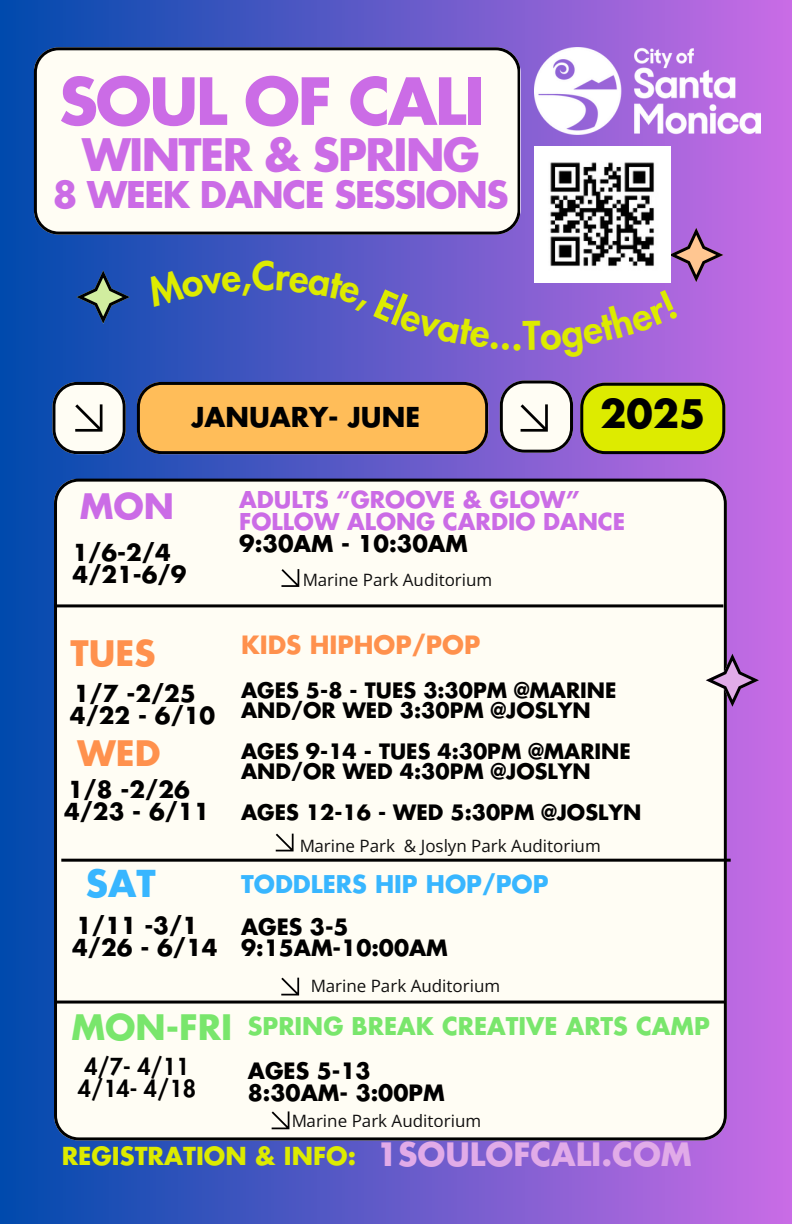
<style>
.page{position:relative;width:792px;height:1224px;background:#fff}
.page>*{position:absolute;margin:0;border:0;box-sizing:border-box;transform-origin:0 0}
.t1{font:700 63.2px "Futura LT Pro";letter-spacing:-.04em;color:#cb6ce6}
.t2{font:700 43.8px "Futura LT Pro";letter-spacing:-.04em;color:#cb6ce6}
.t3{font:700 38.4px "Futura LT Pro";color:#000}
.t4{font:700 36.2px "Futura LT Pro";color:#38b6ff}
.t5{font:700 36px "Futura LT Pro";letter-spacing:-.04em;color:#cb6ce6}
.t6{font:700 34.4px "Futura LT Pro";color:#ff914d}
.t7{font:700 34.4px "Futura LT Pro";color:#79e66c}
.t8{font:700 34.4px "Futura LT Pro";color:#cb6ce6}
.t9{font:700 31.4px "Futura LT Pro";color:#e1abe8}
.t10{font:700 26.8px "Futura LT Pro";color:#000}
.t11{font:700 24.6px "Futura LT Pro";color:#ff914d}
.t12{font:700 24.2px "Futura LT Pro";color:#ddeb00}
.t13{font:700 23.8px "Futura LT Pro";color:#79e66c}
.t14{font:700 23.8px "Futura LT Pro";color:#38b6ff}
.t15{font:700 23px/21.8px "Futura LT Pro";color:#000}
.t16{font:800 23px/21.8px "Futura LT Pro";color:#000}
.t17{font:700 22.6px/21.8px "Futura LT Pro";color:#cb6ce6}
.t18{font:700 22px/21.2px "Futura LT Pro";color:#000}
.t19{font:700 20.8px/20.4px "Futura LT Pro";color:#000}
.t20{font:17px "Open Sans";color:#000}
.s1{color:#000}
</style>
<div class="page">
<div style="left:0;top:0;width:792px;height:1224px;background:linear-gradient(to right,#004aac,#c86ce4)"></div>
<div style="left:34px;top:47px;width:486px;height:188px;background:#fffdf4"></div>
<svg style="left:580px;top:383px;width:145px;height:71px;background:#c2cb0a"></svg>
<svg style="left:137px;top:382px;width:351px;height:72px;background:#e4a952"></svg>
<div style="left:54px;top:479px;width:673px;height:661px;background:#fffdf4"></div>
<hr style="left:54px;top:604px;width:669px;height:3px;background:#000">
<hr style="left:61px;top:859px;width:670px;height:3px;background:#000">
<svg style="left:671px;top:228px;width:52px;height:54px;background:#a56aae"></svg>
<svg style="left:77px;top:270px;width:53px;height:54px;background:#365f96"></svg>
<svg style="left:706px;top:654px;width:53px;height:53px"></svg>
<svg style="left:52px;top:382px;width:74px;height:72px"></svg>
<svg style="left:281px;top:569px;width:18px;height:18px"></svg>
<svg style="left:276px;top:834px;width:18px;height:17px"></svg>
<svg style="left:281px;top:978px;width:18px;height:17px"></svg>
<svg style="left:500px;top:380px;width:73px;height:72px"></svg>
<img style="left:534px;top:146px;width:137px;height:137px">
<img style="left:534px;top:47px;width:227px;height:87px">
<hr style="left:56px;top:1001px;width:669px;height:3px;background:#000">
<svg style="left:272px;top:1111px;width:17px;height:18px"></svg>
<svg style="left:146px;top:259px;width:221px;height:54px;background:#4054bf"></svg>
<svg style="left:373px;top:289px;width:305px;height:69px;background:#8560d2"></svg>
<h2 class="t1" style="left:59px;top:73px;width:427px">SOUL OF CALI</h2>
<h2 class="t2" style="left:82px;top:135px;width:399px">WINTER &amp; SPRING</h2>
<h2 class="t5" style="left:53px;top:178px;width:457px">8 WEEK DANCE SESSIONS</h2>
<h4 class="t10" style="left:192px;top:405px;width:230px">JANUARY- JUNE</h4>
<h3 class="t3" style="left:600px;top:397px;width:107px">2025</h3>
<p class="t8" style="left:80px;top:491px;width:96px">MON</p>
<p class="t15" style="left:73px;top:543px;width:115px">1/6-2/4<br>4/21-6/9</p>
<h4 class="t17" style="left:239px;top:490px;width:388px">ADULTS “GROOVE &amp; GLOW”<br>FOLLOW ALONG CARDIO DANCE<br><span class="s1">9:30AM - 10:30AM</span></h4>
<p class="t20" style="left:303px;top:567px;width:191px">Marine Park Auditorium</p>
<h1 class="t6" style="left:71px;top:638px;width:86px">TUES</h1>
<p class="t15" style="left:70px;top:684px;width:147px">1/7 -2/25<br>4/22 - 6/10</p>
<p class="t6" style="left:78px;top:738px;width:84px">WED</p>
<p class="t15" style="left:64px;top:780px;width:147px">1/8 -2/26<br>4/23 - 6/11</p>
<p class="t4" style="left:86px;top:867px;width:71px">SAT</p>
<p class="t15" style="left:72px;top:916px;width:147px">1/11 -3/1<br>4/26 - 6/14</p>
<p class="t7" style="left:71px;top:1012px;width:162px">MON-FRI</p>
<p class="t16" style="left:78px;top:1057px;width:120px">4/7- 4/11<br>4/14- 4/18</p>
<p class="t11" style="left:241px;top:634px;width:241px">KIDS HIPHOP/POP</p>
<h1 class="t19" style="left:241px;top:681px;width:377px">AGES 5-8 - TUES 3:30PM @MARINE</h1>
<h3 class="t19" style="left:241px;top:701px;width:351px">AND/OR WED 3:30PM @JOSLYN</h3>
<p class="t19" style="left:241px;top:742px;width:391px">AGES 9-14 - TUES 4:30PM @MARINE<br>AND/OR WED 4:30PM @JOSLYN</p>
<p class="t19" style="left:241px;top:803px;width:402px">AGES 12-16 - WED 5:30PM @JOSLYN</p>
<p class="t20" style="left:299px;top:834px;width:303px">Marine Park &amp; Joslyn Park Auditorium</p>
<h2 class="t14" style="left:241px;top:873px;width:309px">TODDLERS HIP HOP/POP</h2>
<p class="t18" style="left:241px;top:917px;width:208px">AGES 3-5<br>9:15AM-10:00AM</p>
<p class="t20" style="left:310px;top:974px;width:191px">Marine Park Auditorium</p>
<p class="t13" style="left:248px;top:1015px;width:463px">SPRING BREAK CREATIVE ARTS CAMP</p>
<p class="t18" style="left:248px;top:1061px;width:198px;line-height:21.8px">AGES 5-13<br>8:30AM- 3:00PM</p>
<p class="t20" style="left:291px;top:1109px;width:191px">Marine Park Auditorium</p>
<p class="t12" style="left:62px;top:1145px;width:296px">REGISTRATION &amp; INFO:</p>
<h3 class="t9" style="left:377px;top:1140px;width:317px">1SOULOFCALI.COM</h3>
</div>
